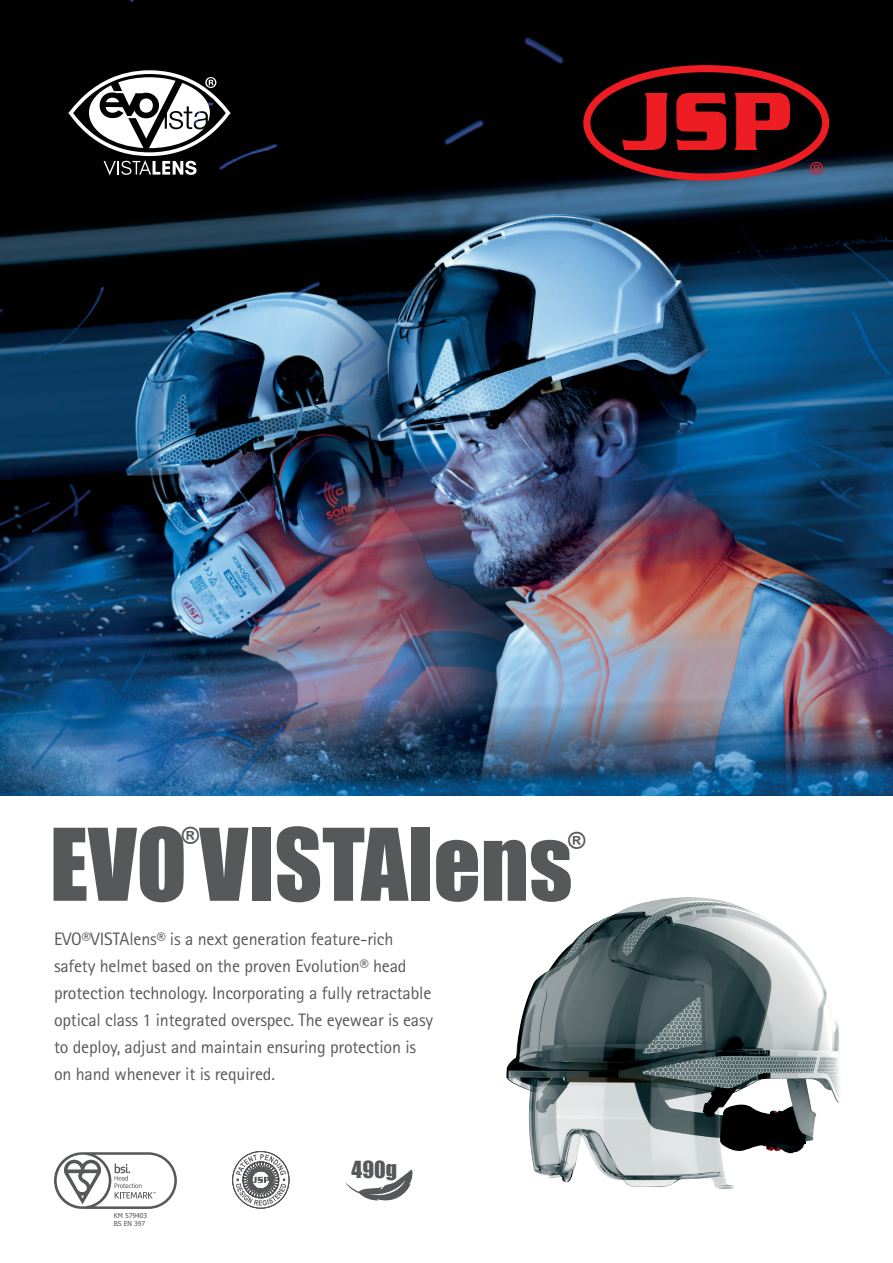
<style>
.page{position:relative;width:893px;height:1263px;background:#fff}
.page>*{position:absolute;margin:0;border:0;box-sizing:border-box;transform-origin:0 0}
.t1{font:92.4px "Impact";color:#57585a}
.t2{font:23.1px "Impact";color:#57585a}
.t3{font:21.6px "Impact";color:#57585a}
.t4{font:18px/27px "Agfa Rotis Sans Serif";letter-spacing:-.01em;color:#57585a}
.t5{font:6.75px/8.1px "Tahoma";color:#57585a}
</style>
<div class="page">
<img style="left:0;top:0;width:893px;height:795px">
<svg style="left:583px;top:65px;width:246px;height:116px;background:#530e12"></svg>
<img style="left:506px;top:897px;width:334px;height:292px">
<svg style="left:54px;top:1152px;width:123px;height:57px"></svg>
<svg style="left:346px;top:1169px;width:67px;height:32px"></svg>
<svg style="left:68px;top:70px;width:163px;height:105px"></svg>
<svg style="left:232px;top:1151px;width:58px;height:58px"></svg>
<h1 class="t1" style="left:50px;top:793px;width:524px">EVOVISTAlens</h1>
<p class="t2" style="left:181px;top:817px;width:20px">®</p>
<p class="t2" style="left:568px;top:822px;width:20px">®</p>
<p class="t4" style="left:54px;top:925px;width:381px">EVO®VISTAlens® is a next generation feature-rich safety helmet based on the proven Evolution® head protection technology. Incorporating a fully retractable optical class 1 integrated overspec. The eyewear is easy to deploy, adjust and maintain ensuring protection is on hand whenever it is required.</p>
<p class="t5" style="left:114px;top:1212px;width:35px">KM 579403<br>BS EN 397</p>
<p class="t3" style="left:351px;top:1153px;width:47px">490g</p>
</div>
